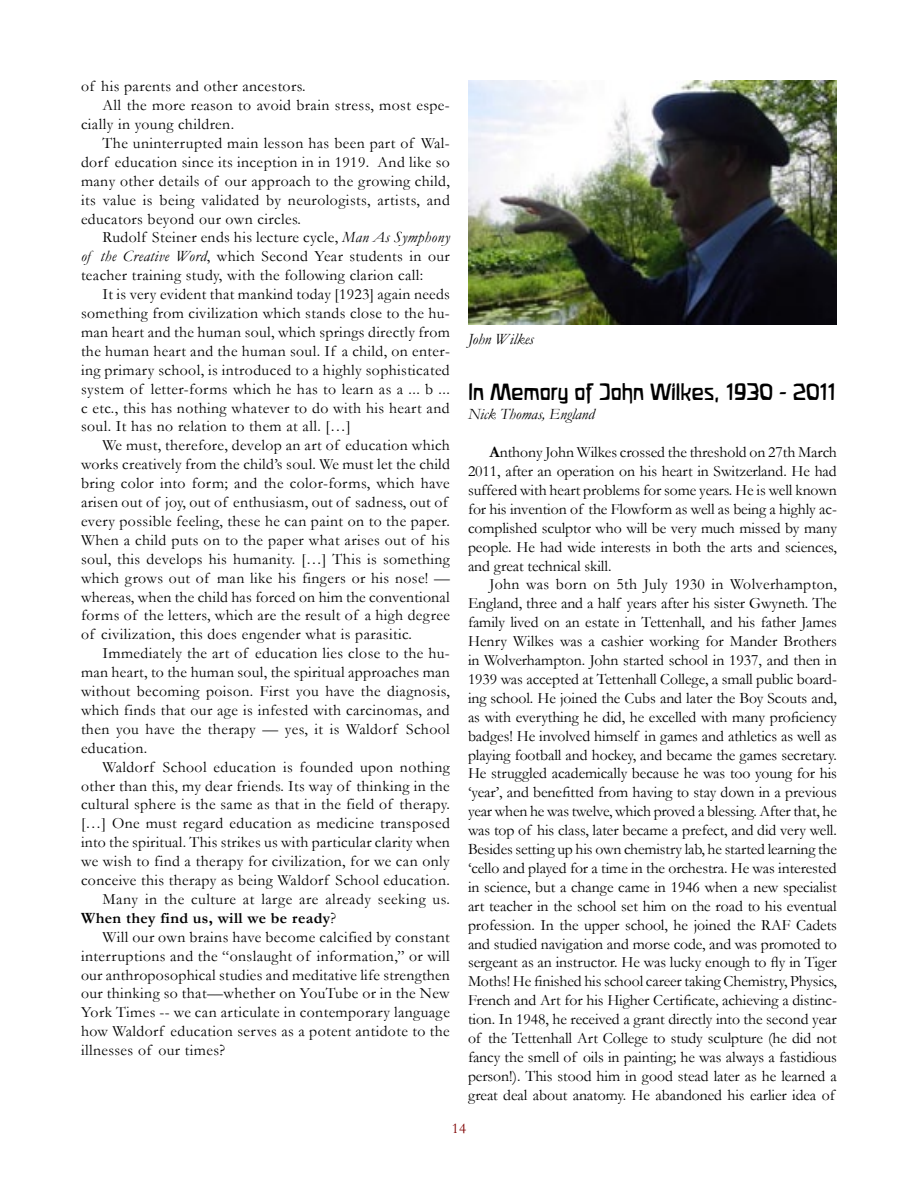
<style>
.page{position:relative;width:918px;height:1188px;background:#fff}
.page>*{position:absolute;margin:0;border:0;box-sizing:border-box;transform-origin:0 0}
.t1{font:21px "Waldorfschrift";letter-spacing:-.02em;color:#000}
.t2{font:15.75px/18.9px "Garamond";letter-spacing:.025em;color:#000;text-align:justify}
.t3{font:700 15.75px "Garamond";letter-spacing:.025em;color:#000}
.t4{font:italic 15.75px "Garamond";color:#000}
.t5{font:15px "Garamond";color:#7f0000}
.s1{font-style:italic}
.s2{font-weight:400}
.s3{font-weight:700}
</style>
<div class="page">
<img style="left:468px;top:81px;width:369px;height:244px">
<p class="t2" style="left:81px;top:77px;width:226px">of his parents and other ancestors.</p>
<p class="t2" style="left:103px;top:95px;width:349px">All the more reason to avoid brain stress, most espe-</p>
<p class="t2" style="left:81px;top:114px;width:155px">cially in young children.</p>
<p class="t2" style="left:103px;top:133px;width:349px">The uninterrupted main lesson has been part of Wal-</p>
<p class="t2" style="left:81px;top:152px;width:370px">dorf education since its inception in in 1919. And like so</p>
<p class="t2" style="left:81px;top:171px;width:370px">many other details of our approach to the growing child,</p>
<p class="t2" style="left:81px;top:190px;width:370px">its value is being validated by neurologists, artists, and</p>
<p class="t2" style="left:81px;top:209px;width:221px">educators beyond our own circles.</p>
<p class="t2" style="left:103px;top:228px;width:349px">Rudolf Steiner ends his lecture cycle, <span class="s1">Man As Symphony</span></p>
<p class="t2" style="left:81px;top:247px;width:370px"><span class="s1">of the Creative Word</span>, which Second Year students in our</p>
<p class="t2" style="left:81px;top:266px;width:344px">teacher training study, with the following clarion call:</p>
<p class="t2" style="left:103px;top:284px;width:349px">It is very evident that mankind today [1923] again needs</p>
<p class="t2" style="left:81px;top:303px;width:370px">something from civilization which stands close to the hu-</p>
<p class="t2" style="left:81px;top:322px;width:370px">man heart and the human soul, which springs directly from</p>
<p class="t2" style="left:81px;top:341px;width:371px">the human heart and the human soul. If a child, on enter-</p>
<p class="t2" style="left:81px;top:360px;width:370px">ing primary school, is introduced to a highly sophisticated</p>
<p class="t2" style="left:81px;top:379px;width:370px">system of letter-forms which he has to learn as a ... b ...</p>
<p class="t2" style="left:81px;top:398px;width:370px">c etc., this has nothing whatever to do with his heart and</p>
<p class="t2" style="left:81px;top:417px;width:271px">soul. It has no relation to them at all. […]</p>
<p class="t2" style="left:103px;top:436px;width:349px">We must, therefore, develop an art of education which</p>
<p class="t2" style="left:81px;top:455px;width:371px">works creatively from the child’s soul. We must let the child</p>
<p class="t2" style="left:81px;top:473px;width:370px">bring color into form; and the color-forms, which have</p>
<p class="t2" style="left:81px;top:492px;width:368px">arisen out of joy, out of enthusiasm, out of sadness, out of</p>
<p class="t2" style="left:81px;top:511px;width:370px">every possible feeling, these he can paint on to the paper.</p>
<p class="t2" style="left:81px;top:530px;width:370px">When a child puts on to the paper what arises out of his</p>
<p class="t2" style="left:81px;top:549px;width:370px">soul, this develops his humanity. […] This is something</p>
<p class="t2" style="left:81px;top:568px;width:370px">which grows out of man like his fingers or his nose! —</p>
<p class="t2" style="left:81px;top:587px;width:370px">whereas, when the child has forced on him the conventional</p>
<p class="t2" style="left:81px;top:606px;width:370px">forms of the letters, which are the result of a high degree</p>
<p class="t2" style="left:81px;top:625px;width:333px">of civilization, this does engender what is parasitic.</p>
<p class="t2" style="left:103px;top:644px;width:349px">Immediately the art of education lies close to the hu-</p>
<p class="t2" style="left:81px;top:662px;width:370px">man heart, to the human soul, the spiritual approaches man</p>
<p class="t2" style="left:81px;top:681px;width:370px">without becoming poison. First you have the diagnosis,</p>
<p class="t2" style="left:81px;top:700px;width:370px">which finds that our age is infested with carcinomas, and</p>
<p class="t2" style="left:81px;top:719px;width:370px">then you have the therapy — yes, it is Waldorf School</p>
<p class="t2" style="left:81px;top:738px;width:68px">education.</p>
<p class="t2" style="left:103px;top:757px;width:349px">Waldorf School education is founded upon nothing</p>
<p class="t2" style="left:81px;top:776px;width:370px">other than this, my dear friends. Its way of thinking in the</p>
<p class="t2" style="left:81px;top:795px;width:370px">cultural sphere is the same as that in the field of therapy.</p>
<p class="t2" style="left:81px;top:814px;width:370px">[…] One must regard education as medicine transposed</p>
<p class="t2" style="left:81px;top:833px;width:370px">into the spiritual. This strikes us with particular clarity when</p>
<p class="t2" style="left:81px;top:851px;width:370px">we wish to find a therapy for civilization, for we can only</p>
<p class="t2" style="left:81px;top:870px;width:370px">conceive this therapy as being Waldorf School education.</p>
<p class="t2" style="left:103px;top:889px;width:349px">Many in the culture at large are already seeking us.</p>
<p class="t3" style="left:81px;top:907px;width:257px">When they find us, will we be ready<span class="s2">?</span></p>
<p class="t2" style="left:103px;top:927px;width:349px">Will our own brains have become calcified by constant</p>
<p class="t2" style="left:81px;top:946px;width:370px">interruptions and the “onslaught of information,” or will</p>
<p class="t2" style="left:81px;top:965px;width:370px">our anthroposophical studies and meditative life strengthen</p>
<p class="t2" style="left:81px;top:984px;width:370px">our thinking so that––whether on YouTube or in the New</p>
<p class="t2" style="left:81px;top:1003px;width:370px">York Times -- we can articulate in contemporary language</p>
<p class="t2" style="left:81px;top:1022px;width:370px">how Waldorf education serves as a potent antidote to the</p>
<p class="t2" style="left:81px;top:1040px;width:146px">illnesses of our times?</p>
<p class="t4" style="left:468px;top:328px;width:67px">John Wilkes</p>
<h1 class="t1" style="left:468px;top:380px;width:369px">In Memory of John Wilkes, 1930 - 2011</h1>
<p class="t4" style="left:468px;top:404px;width:128px">Nick Thomas, England</p>
<p class="t2" style="left:468px;top:442px;width:371px;text-indent:22px"><span class="s3">A</span>nthony John Wilkes crossed the threshold on 27th March 2011, after an operation on his heart in Switzerland. He had suffered with heart problems for some years. He is well known for his invention of the Flowform as well as being a highly ac&shy;complished sculptor who will be very much missed by many people. He had wide interests in both the arts and sciences, and great technical skill.</p>
<p class="t2" style="left:468px;top:575px;width:371px;text-indent:22px">John was born on 5th July 1930 in Wolverhampton, England, three and a half years after his sister Gwyneth. The family lived on an estate in Tettenhall, and his father James Henry Wilkes was a cashier working for Mander Brothers in Wolverhampton. John started school in 1937, and then in 1939 was accepted at Tettenhall College, a small public board&shy;ing school. He joined the Cubs and later the Boy Scouts and, as with everything he did, he excelled with many proficiency badges! He involved himself in games and athletics as well as playing football and hockey, and became the games secretary.<br>He struggled academically because he was too young for his ‘year’, and benefitted from having to stay down in a previous year when he was twelve, which proved a blessing. After that, he was top of his class, later became a prefect, and did very well.<br>Besides setting up his own chemistry lab, he started learning the ‘cello and played for a time in the orchestra. He was interested in science, but a change came in 1946 when a new specialist art teacher in the school set him on the road to his eventual profession. In the upper school, he joined the RAF Cadets and studied navigation and morse code, and was promoted to sergeant as an instructor. He was lucky enough to fly in Tiger Moths! He finished his school career taking Chemistry, Physics, French and Art for his Higher Certificate, achieving a distinc&shy;tion. In 1948, he received a grant directly into the second year of the Tettenhall Art College to study sculpture (he did not fancy the smell of oils in painting; he was always a fastidious person!). This stood him in good stead later as he learned a great deal about anatomy. He abandoned his earlier idea of</p>
<p class="t5" style="left:452px;top:1118px;width:16px">14</p>
</div>
